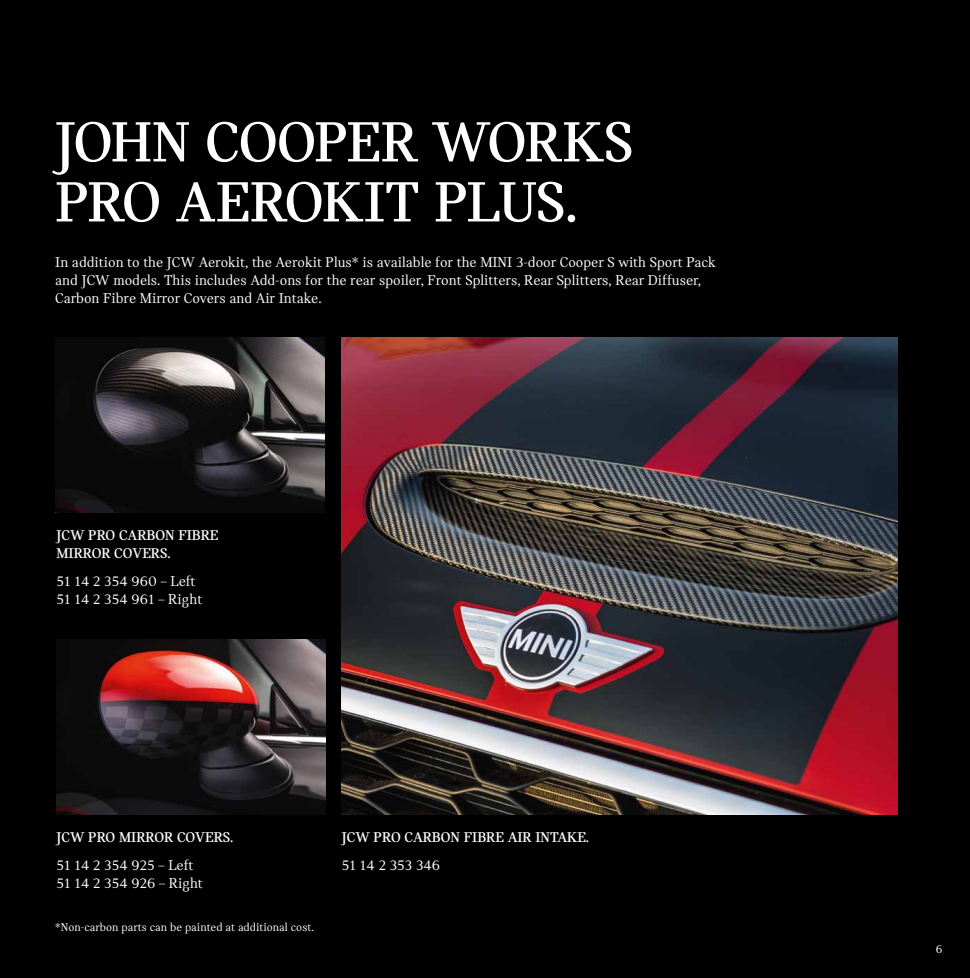
<style>
.page{position:relative;width:970px;height:978px;background:#fff}
.page>*{position:absolute;margin:0;border:0;box-sizing:border-box;transform-origin:0 0}
.t1{font:700 60px/60px "MINI Serif";letter-spacing:-.025em;color:#fff}
.t2{font:15px/18px "MINI Serif";color:#fff}
.t3{font:700 15px/18px "MINI Serif";color:#fff}
.t4{font:12px "MINI Serif";color:#fff}
</style>
<div class="page">
<div style="left:0;top:0;width:969px;height:978px;background:#000"></div>
<img style="left:342px;top:338px;width:555px;height:476px">
<img style="left:55px;top:338px;width:270px;height:174px">
<img style="left:56px;top:640px;width:270px;height:174px">
<h1 class="t1" style="left:55px;top:112px;width:579px">JOHN COOPER WORKS<br>PRO AEROKIT PLUS.</h1>
<p class="t2" style="left:55px;top:254px;width:662px">In addition to the JCW Aerokit, the Aerokit Plus* is available for the MINI 3-door Cooper S with Sport Pack and JCW models. This includes Add-ons for the rear spoiler, Front Splitters, Rear Splitters, Rear Diffuser,<br>Carbon Fibre Mirror Covers and Air Intake.</p>
<p class="t3" style="left:56px;top:527px;width:164px">JCW PRO CARBON FIBRE<br>MIRROR COVERS.</p>
<p class="t2" style="left:56px;top:572px;width:147px">51 14 2 354 960 – Left<br>51 14 2 354 961 – Right</p>
<p class="t3" style="left:56px;top:828px;width:178px">JCW PRO MIRROR COVERS.</p>
<p class="t2" style="left:56px;top:856px;width:148px">51 14 2 354 925 – Left<br>51 14 2 354 926 – Right</p>
<p class="t4" style="left:55px;top:921px;width:260px">*Non-carbon parts can be painted at additional cost.</p>
<p class="t3" style="left:342px;top:828px;width:249px">JCW PRO CARBON FIBRE AIR INTAKE.</p>
<p class="t2" style="left:342px;top:856px;width:100px">51 14 2 353 346</p>
<p class="t4" style="left:935px;top:942px;width:8px">6</p>
</div>
